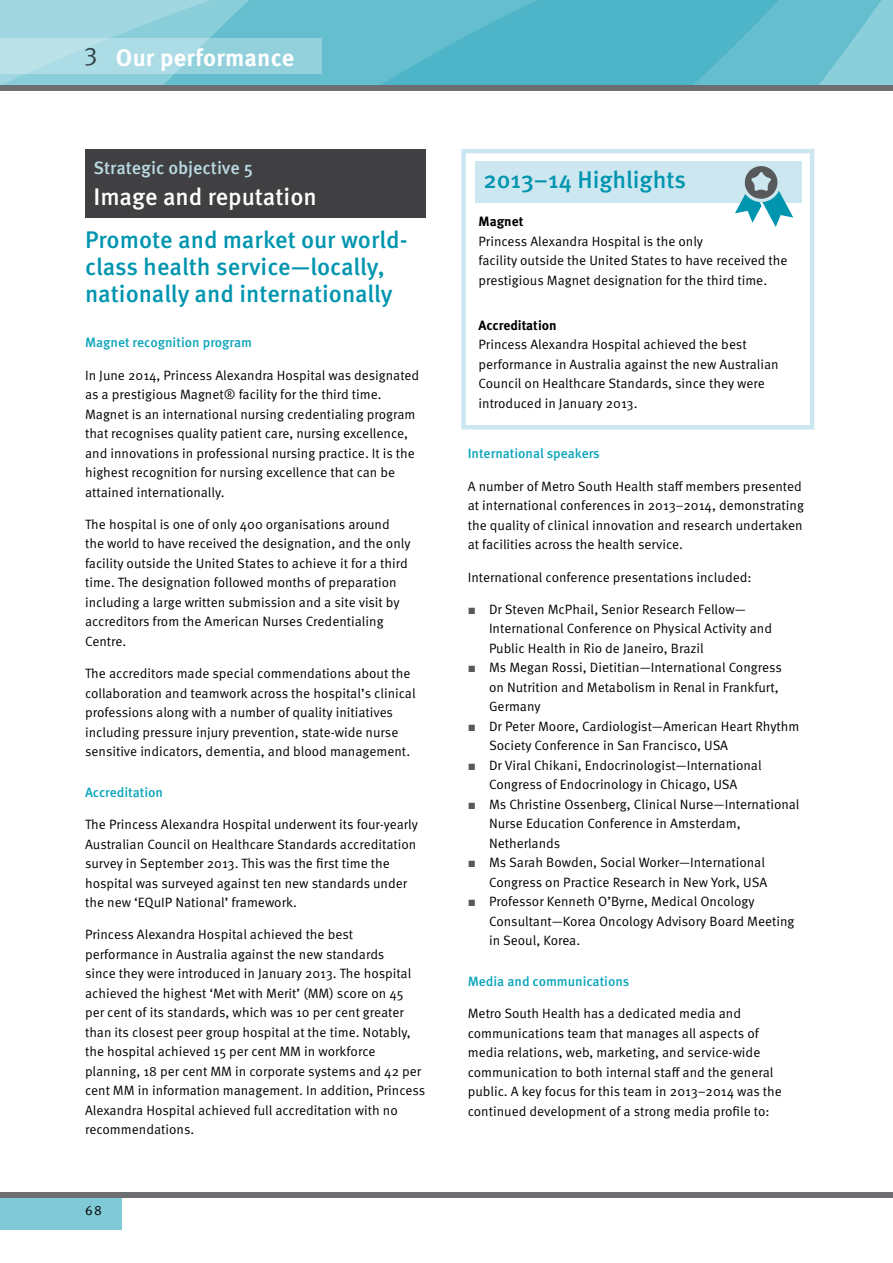
<style>
.page{position:relative;width:893px;height:1263px;background:#fff}
.page>*{position:absolute;margin:0;border:0;box-sizing:border-box;transform-origin:0 0}
.t1{font:500 24px/27px "Meta OT";color:#0095af}
.t2{font:500 24px "Meta OT";color:#fff}
.t3{font:700 24px "Meta OT";letter-spacing:.01em;color:#fff}
.t4{font:500 18px "Meta OT";letter-spacing:-.005em;color:#badae3}
.t5{font:13.5px/19.5px "Meta OT Norm";color:#000}
.t6{font:500 13.5px "Meta OT";color:#0aa4bb}
.t7{font:700 13.5px "Meta OT";color:#000}
.s1{font-family:"Arial";color:#58595b}
</style>
<div class="page">
<div style="left:0;top:1195px;width:121px;height:35px;background:#80cad7"></div>
<div style="left:0;top:1192px;width:893px;height:6px;background:#6d6e71"></div>
<svg style="left:0;top:0;width:401px;height:85px;background:#7cc8d5"></svg>
<svg style="left:401px;top:0;width:492px;height:85px;background:#5abacb"></svg>
<div style="left:0;top:39px;width:321px;height:35px;background:linear-gradient(to right,#bfe4eb,#8aceda)"></div>
<div style="left:0;top:85px;width:893px;height:6px;background:#6d6e71"></div>
<div style="left:85px;top:149px;width:340px;height:68px;background:#404042"></div>
<div style="left:461px;top:149px;width:353px;height:280px;border:4px solid #cde7f0"></div>
<div style="left:475px;top:161px;width:327px;height:42px;background:#cde7f0"></div>
<svg style="left:735px;top:166px;width:58px;height:61px"></svg>
<h1 class="t3" style="left:85px;top:42px;width:211px"><sup>3</sup> Our performance</h1>
<h2 class="t4" style="left:94px;top:157px;width:161px">Strategic objective 5</h2>
<h1 class="t2" style="left:94px;top:182px;width:225px">Image and reputation</h1>
<h1 class="t1" style="left:85px;top:227px;width:324px">Promote and market our world&shy;class health service—locally, nationally and internationally</h1>
<p class="t6" style="left:85px;top:334px;width:169px">Magnet recognition program</p>
<p class="t5" style="left:85px;top:365px;width:336px">In June 2014, Princess Alexandra Hospital was designated as a prestigious Magnet® facility for the third time.<br>Magnet is an international nursing credentialing program that recognises quality patient care, nursing excellence, and innovations in professional nursing practice. It is the highest recognition for nursing excellence that can be attained internationally.</p>
<p class="t5" style="left:85px;top:515px;width:327px">The hospital is one of only 400 organisations around the world to have received the designation, and the only facility outside the United States to achieve it for a third time. The designation followed months of preparation including a large written submission and a site visit by accreditors from the American Nurses Credentialing Centre.</p>
<p class="t5" style="left:85px;top:664px;width:332px">The accreditors made special commendations about the collaboration and teamwork across the hospital’s clinical professions along with a number of quality initiatives including pressure injury prevention, state-wide nurse sensitive indicators, dementia, and blood management.</p>
<p class="t6" style="left:85px;top:784px;width:80px">Accreditation</p>
<p class="t5" style="left:85px;top:815px;width:334px">The Princess Alexandra Hospital underwent its four-yearly Australian Council on Healthcare Standards accreditation survey in September 2013. This was the first time the hospital was surveyed against ten new standards under the new ‘EQuIP National’ framework.</p>
<p class="t5" style="left:85px;top:925px;width:342px">Princess Alexandra Hospital achieved the best performance in Australia against the new standards<br>since they were introduced in January 2013. The hospital achieved the highest ‘Met with Merit’ (MM) score on 45 per cent of its standards, which was 10 per cent greater than its closest peer group hospital at the time. Notably, the hospital achieved 15 per cent MM in workforce planning, 18 per cent MM in corporate systems and 42 per cent MM in information management. In addition, Princess Alexandra Hospital achieved full accreditation with no recommendations.</p>
<p class="t5" style="left:85px;top:1201px;width:18px">68</p>
<h1 class="t1" style="left:483px;top:166px;width:204px">2013–14 Highlights</h1>
<p class="t7" style="left:479px;top:213px;width:46px">Magnet</p>
<p class="t5" style="left:479px;top:232px;width:310px">Princess Alexandra Hospital is the only<br>facility outside the United States to have received the prestigious Magnet designation for the third time.</p>
<p class="t7" style="left:479px;top:317px;width:80px">Accreditation</p>
<p class="t5" style="left:479px;top:335px;width:302px">Princess Alexandra Hospital achieved the best performance in Australia against the new Australian Council on Healthcare Standards, since they were introduced in January 2013.</p>
<p class="t6" style="left:468px;top:445px;width:134px">International speakers</p>
<p class="t5" style="left:468px;top:476px;width:338px">A number of Metro South Health staff members presented at international conferences in 2013–2014, demonstrating the quality of clinical innovation and research undertaken at facilities across the health service.</p>
<p class="t5" style="left:468px;top:567px;width:285px">International conference presentations included:</p>
<p class="t5" style="left:489px;top:599px;width:285px;text-indent:-21px"><span class="s1">■</span> Dr Steven McPhail, Senior Research Fellow—<br>International Conference on Physical Activity and<br>Public Health in Rio de Janeiro, Brazil</p>
<p class="t5" style="left:489px;top:658px;width:294px;text-indent:-21px"><span class="s1">■</span> Ms Megan Rossi, Dietitian—International Congress on Nutrition and Metabolism in Renal in Frankfurt,<br>Germany</p>
<p class="t5" style="left:489px;top:716px;width:312px;text-indent:-21px"><span class="s1">■</span> Dr Peter Moore, Cardiologist—American Heart Rhythm<br>Society Conference in San Francisco, USA</p>
<p class="t5" style="left:468px;top:755px;width:295px;text-align:center"><span class="s1">■</span> Dr Viral Chikani, Endocrinologist—International<br>Congress of Endocrinology in Chicago, USA</p>
<p class="t5" style="left:489px;top:794px;width:312px;text-indent:-21px"><span class="s1">■</span> Ms Christine Ossenberg, Clinical Nurse—International<br>Nurse Education Conference in Amsterdam,<br>Netherlands</p>
<p class="t5" style="left:468px;top:853px;width:301px;text-align:right"><span class="s1">■</span> Ms Sarah Bowden, Social Worker—International<br>Congress on Practice Research in New York, USA</p>
<p class="t5" style="left:489px;top:892px;width:307px;text-indent:-21px"><span class="s1">■</span> Professor Kenneth O’Byrne, Medical Oncology<br>Consultant—Korea Oncology Advisory Board Meeting in Seoul, Korea.</p>
<p class="t6" style="left:468px;top:973px;width:163px">Media and communications</p>
<p class="t5" style="left:468px;top:1004px;width:316px">Metro South Health has a dedicated media and communications team that manages all aspects of media relations, web, marketing, and service-wide communication to both internal staff and the general public. A key focus for this team in 2013–2014 was the continued development of a strong media profile to:</p>
</div>
